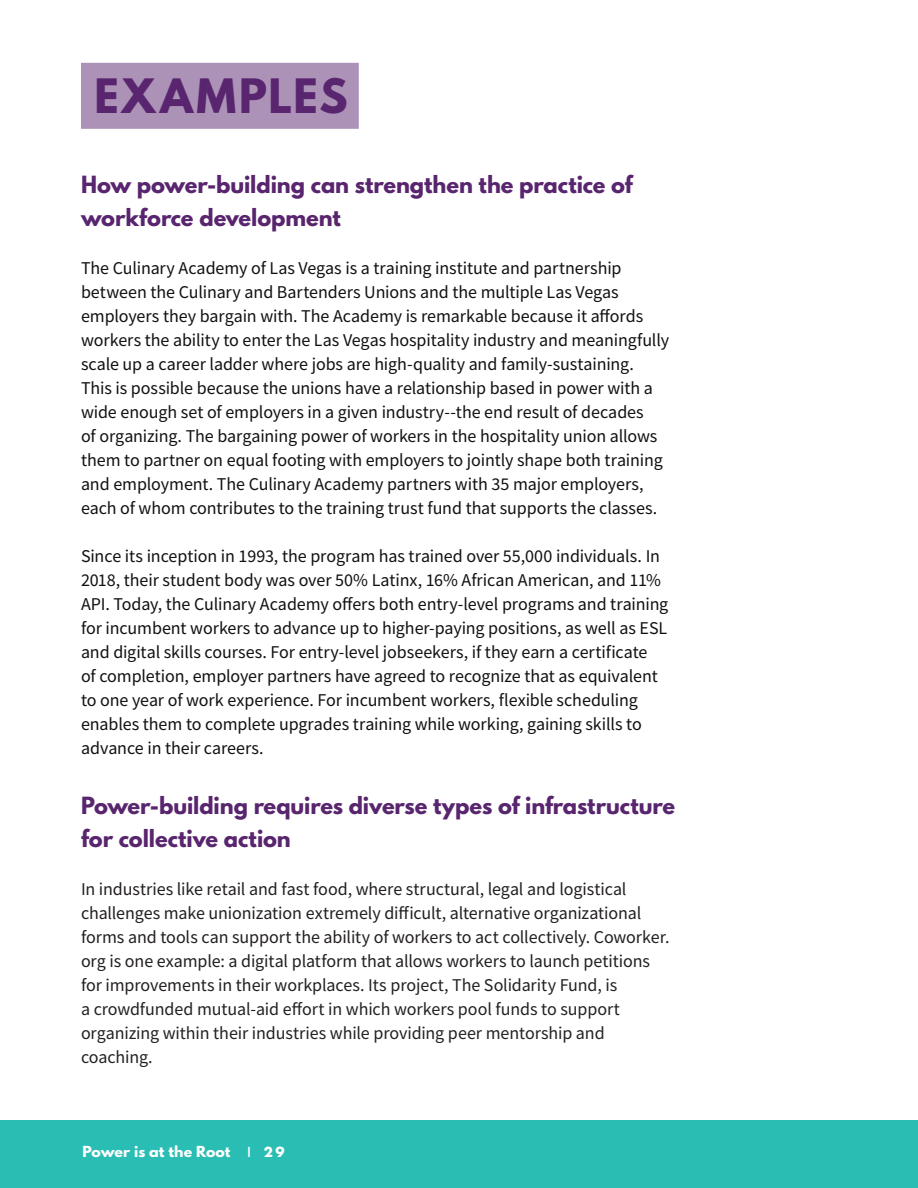
<style>
.page{position:relative;width:918px;height:1188px;background:#fff}
.page>*{position:absolute;margin:0;border:0;box-sizing:border-box;transform-origin:0 0}
.Highlight_Heading{font:700 42px "League Spartan";letter-spacing:.065em;color:#58256e}
.Heading_3{font:700 21px/33px "League Spartan";letter-spacing:-.005em;color:#58256e}
.t1{font:18px/24px "Source Sans Pro";letter-spacing:-.005em;color:#111}
.t2{font:18px/24px "Source Sans Pro";letter-spacing:-.005em;color:#231f20}
.t3{font:700 13.5px "League Spartan";color:#fff;scale:1.05 1}
.s1{color:#222}
.s2{font-family:"Futura";font-weight:500}
.s3{font-family:"Futura"}
</style>
<div class="page">
<div style="left:0;top:1120px;width:918px;height:68px;background:#2abdb3"></div>
<div style="left:81px;top:63px;width:278px;height:66px;background:#ac92b7"></div>
<p class="Highlight_Heading" style="left:94px;top:63px;width:255px">EXAMPLES</p>
<p class="Heading_3" style="left:81px;top:167px;width:553px">How power-building can strengthen the practice of workforce development</p>
<p class="t1" style="left:81px;top:256px;width:590px">The Culinary Academy of Las Vegas is a training institute and partnership between the Culinary and Bartenders Unions and the multiple Las Vegas employers they bargain with. The Academy is remarkable because it affords workers the ability to enter the Las Vegas hospitality industry and meaningfully scale up a career ladder where jobs are high-quality and family-sustaining.<br>This is possible because the unions have a relationship based in power with a wide enough set of employers in a given industry--the end result of decades<br>of organizing. The bargaining power of workers in the hospitality union allows them to partner on equal footing with employers to jointly shape both training and employment. The Culinary Academy partners with 35 major employers, each of whom contributes to the training trust fund that supports the classes.</p>
<p class="t1" style="left:81px;top:544px;width:589px">Since its inception in 1993, the program has trained over 55,000 individuals. In 2018, their student body was over 50% Latinx, 16% African American, and 11% API. Today, the Culinary Academy offers both entry-level programs and training for incumbent workers to advance up to higher-paying positions, as well as ESL and digital skills courses. For entry-level jobseekers, if they earn a certificate<br>of completion, employer partners have agreed to recognize that as equivalent to one year of work experience. For incumbent workers, flexible scheduling enables them to complete upgrades training while working, gaining skills to advance in their careers.</p>
<p class="Heading_3" style="left:81px;top:788px;width:595px">Power-building requires diverse types of infrastructure for collective action</p>
<p class="t2" style="left:81px;top:877px;width:590px">In industries like retail and fast food, where structural, legal and logistical challenges make unionization extremely difficult, alternative organizational forms and tools can support the ability of workers to act collectively. Coworker. org is one example: a digital platform that allows workers to launch petitions for improvements in their workplaces. <span class="s1">Its project, The Solidarity Fund, is<br>a crowdfunded mutual-aid effort in which workers pool funds to support organizing within their industries while providing peer mentorship and coaching.</span></p>
<p class="t3" style="left:82px;top:1141px;width:194px">Power is at the Root <span class="s2">I</span> <span class="s3">2 9</span></p>
</div>
